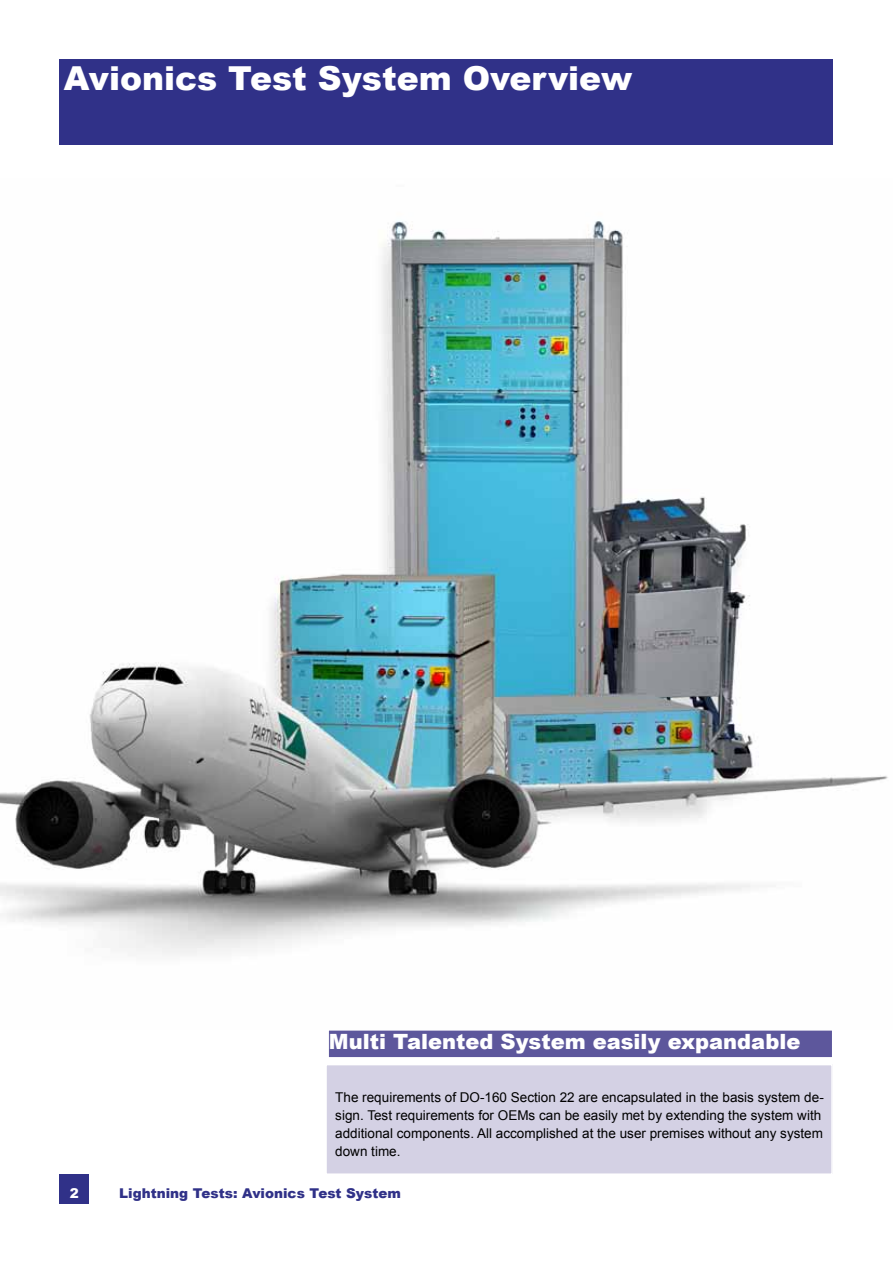
<style>
.page{position:relative;width:893px;height:1263px;background:#fff}
.page>*{position:absolute;margin:0;border:0;box-sizing:border-box;transform-origin:0 0}
.t1{font:900 33px "Arial";color:#fff}
.t2{font:900 21px "Arial";color:#fff}
.t3{font:13.5px/18px "Arial";color:#000}
.t4{font:900 13.5px "Arial";color:#303188}
.t5{font:900 13.5px "Arial";color:#fff}
</style>
<div class="page">
<div style="left:60px;top:1174px;width:29px;height:29px;background:#303188"></div>
<div style="left:60px;top:60px;width:773px;height:85px;background:#303188"></div>
<div style="left:326px;top:1064px;width:506px;height:110px;background:#d4d1e4"></div>
<div style="left:325px;top:1064px;width:508px;height:111px;border:2px solid #fff"></div>
<div style="left:328px;top:1030px;width:505px;height:28px;background:#5d579c"></div>
<div style="left:327px;top:1029px;width:506px;height:29px;border:2px solid #fff"></div>
<img style="left:0;top:221px;width:888px;height:734px">
<h1 class="t1" style="left:64px;top:54px;width:570px">Avionics Test System Overview</h1>
<h2 class="t2" style="left:329px;top:1026px;width:473px">Multi Talented System easily expandable</h2>
<p class="t3" style="left:335px;top:1088px;width:490px">The requirements of DO-160 Section 22 are encapsulated in the basis system de&shy;sign. Test requirements for OEMs can be easily met by extending the system with additional components. All accomplished at the user premises without any system down time.</p>
<p class="t5" style="left:70px;top:1183px;width:11px">2</p>
<p class="t4" style="left:119px;top:1183px;width:283px">Lightning Tests: Avionics Test System</p>
</div>
